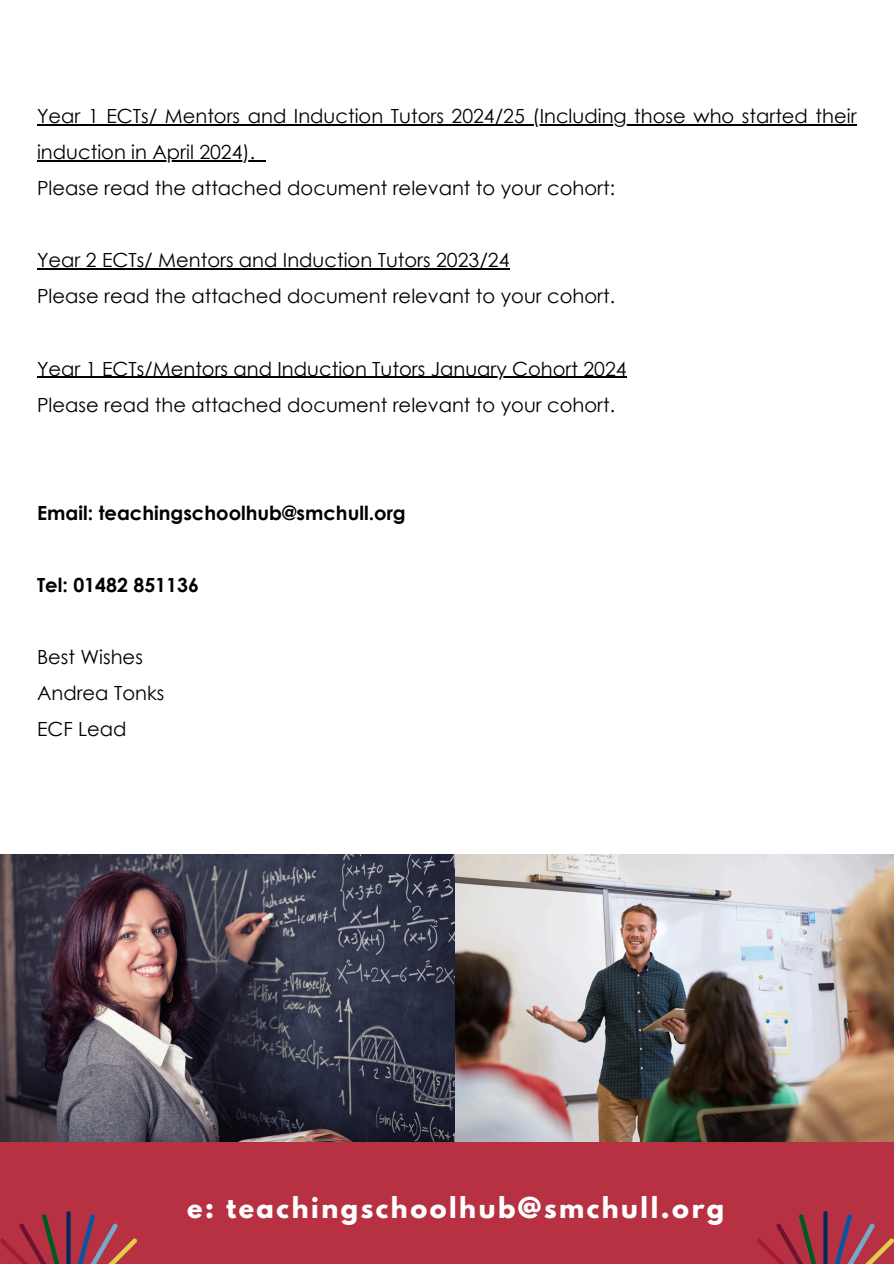
<style>
.page{position:relative;width:894px;height:1264px;background:#fff}
.page>*{position:absolute;margin:0;border:0;box-sizing:border-box;transform-origin:0 0}
.t1{font:700 25.5px "League Spartan";letter-spacing:.1em;color:#fff}
.t2{font:19.5px/36px "Century Gothic";color:#000}
.t3{font:700 19.5px "Century Gothic";color:#000}
</style>
<div class="page">
<div style="left:0;top:1141px;width:893px;height:122px;background:#b83143"></div>
<img style="left:757px;top:1211px;width:136px;height:52px">
<img style="left:0;top:1211px;width:136px;height:52px">
<img style="left:0;top:854px;width:893px;height:287px">
<hr style="left:37px;top:124px;width:819px;height:2px;background:#000">
<hr style="left:37px;top:160px;width:218px;height:2px;background:#000">
<svg style="left:255px;top:160px;width:11px;height:2px"></svg>
<hr style="left:37px;top:268px;width:472px;height:2px;background:#000">
<hr style="left:37px;top:376px;width:589px;height:2px;background:#000">
<p class="t2" style="left:37px;top:98px;width:820px">Year 1 ECTs/ Mentors and Induction Tutors 2024/25 (Including those who started their</p>
<p class="t2" style="left:37px;top:134px;width:579px">induction in April 2024).<br>Please read the attached document relevant to your cohort:</p>
<p class="t2" style="left:37px;top:242px;width:474px">Year 2 ECTs/ Mentors and Induction Tutors 2023/24</p>
<h2 class="t2" style="left:37px;top:278px;width:579px">Please read the attached document relevant to your cohort.</h2>
<h2 class="t2" style="left:37px;top:350px;width:591px">Year 1 ECTs/Mentors and Induction Tutors January Cohort 2024</h2>
<p class="t2" style="left:37px;top:386px;width:579px">Please read the attached document relevant to your cohort.</p>
<p class="t3" style="left:37px;top:500px;width:370px">Email: teachingschoolhub@smchull.org</p>
<p class="t3" style="left:37px;top:572px;width:163px">Tel: 01482 851136</p>
<p class="t2" style="left:37px;top:638px;width:107px">Best Wishes</p>
<p class="t2" style="left:37px;top:674px;width:129px">Andrea Tonks</p>
<p class="t2" style="left:37px;top:710px;width:91px">ECF Lead</p>
<p class="t1" style="left:187px;top:1195px;width:538px">e: teachingschoolhub@smchull.org</p>
</div>
